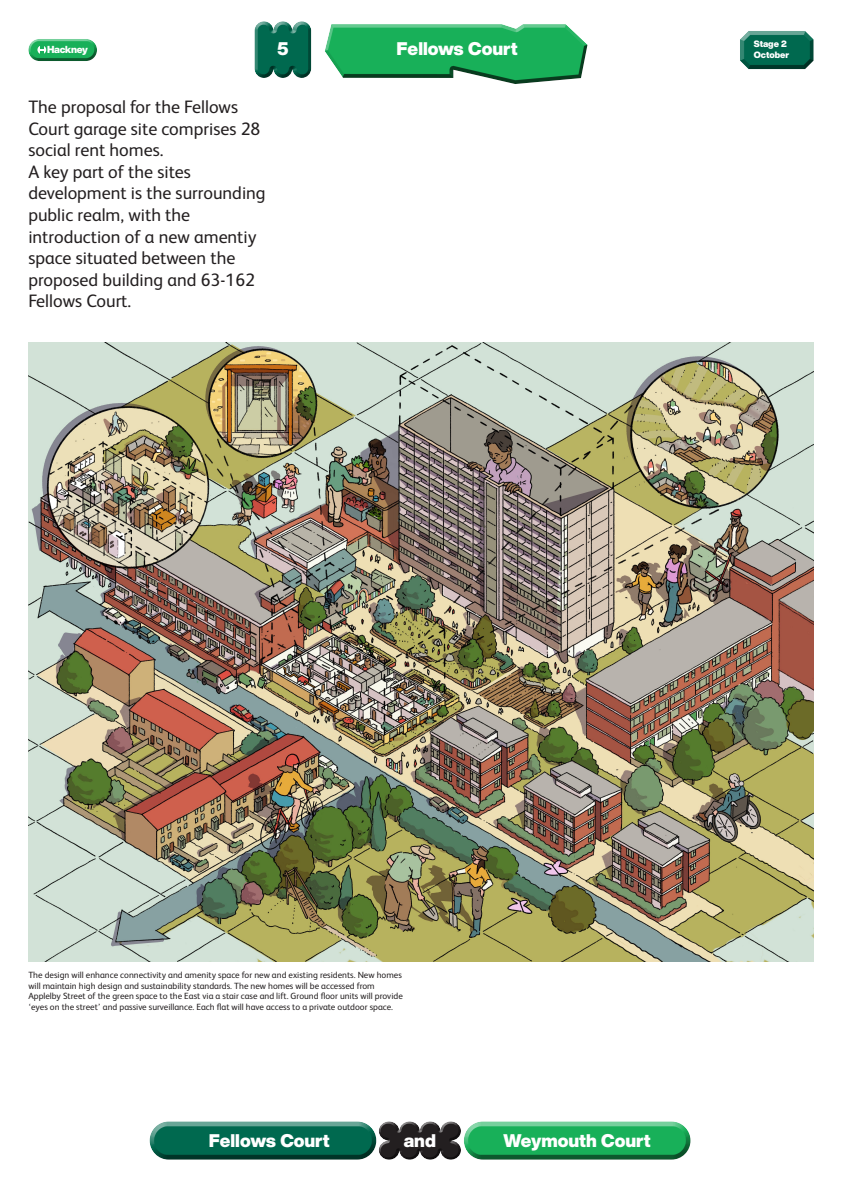
<style>
.page{position:relative;width:842px;height:1192px;background:#fff}
.page>*{position:absolute;margin:0;border:0;box-sizing:border-box;transform-origin:0 0}
.Intro{font:18px/21.6px "FS Albert";color:#231f20}
.Text{font:900 18px "Helvetica Now Display";color:#fff}
.t1{font:900 10px "Helvetica Now Display";letter-spacing:-.03em;color:#fff}
.t2{font:9px/10.8px "FS Albert";color:#231f20}
.t3{font:900 9px/10.8px "Helvetica Now Display";color:#fff}
</style>
<div class="page">
<div style="left:739px;top:31px;width:75px;height:30px;background:#fff;opacity:.75"></div>
<div style="left:739px;top:39px;width:75px;height:31px;background:#231f20;opacity:.75"></div>
<div style="left:28px;top:38px;width:69px;height:17px;background:#fff;opacity:.75"></div>
<div style="left:28px;top:41px;width:69px;height:20px;background:#231f20;opacity:.75"></div>
<svg style="left:37px;top:45px;width:9px;height:9px"></svg>
<svg style="left:40px;top:44px;width:4px;height:12px"></svg>
<div style="left:149px;top:1121px;width:228px;height:28px;background:#fff;opacity:.75"></div>
<div style="left:149px;top:1125px;width:228px;height:35px;background:#231f20;opacity:.75"></div>
<div style="left:463px;top:1121px;width:228px;height:28px;background:#fff;opacity:.75"></div>
<div style="left:463px;top:1125px;width:228px;height:35px;background:#231f20;opacity:.75"></div>
<div style="left:378px;top:1121px;width:83px;height:33px;background:#fff;opacity:.75"></div>
<div style="left:378px;top:1123px;width:83px;height:37px;background:#231f20;opacity:.75"></div>
<div style="left:324px;top:24px;width:264px;height:56px;background:#fff;opacity:.75"></div>
<div style="left:324px;top:44px;width:264px;height:41px;background:#231f20;opacity:.75"></div>
<div style="left:254px;top:22px;width:58px;height:56px;background:#231f20;opacity:.75"></div>
<img style="left:28px;top:342px;width:786px;height:620px">
<p class="t1" style="left:47px;top:43px;width:42px">Hackney</p>
<p class="t3" style="left:754px;top:39px;width:37px">Stage 2<br>October</p>
<p class="Text" style="left:277px;top:37px;width:13px">5</p>
<p class="Text" style="left:397px;top:37px;width:122px">Fellows Court</p>
<p class="Intro" style="left:28px;top:95px;width:234px">The proposal for the Fellows<br>Court garage site comprises 28 social rent homes.</p>
<p class="Intro" style="left:28px;top:160px;width:239px">A key part of the sites development is the surrounding public realm, with the introduction of a new amentiy space situated between the proposed building and 63-162<br>Fellows Court.</p>
<p class="t2" style="left:28px;top:969px;width:376px">The design will enhance connectivity and amenity space for new and existing residents. New homes will maintain high design and sustainability standards. The new homes will be accessed from Applelby Street of the green space to the East via a stair case and lift. Ground floor units will provide ‘eyes on the street’ and passive surveillance. Each flat will have access to a private outdoor space.</p>
<h1 class="Text" style="left:209px;top:1128px;width:122px">Fellows Court</h1>
<h1 class="Text" style="left:404px;top:1128px;width:34px">and</h1>
<h1 class="Text" style="left:504px;top:1128px;width:149px">Weymouth Court</h1>
</div>
